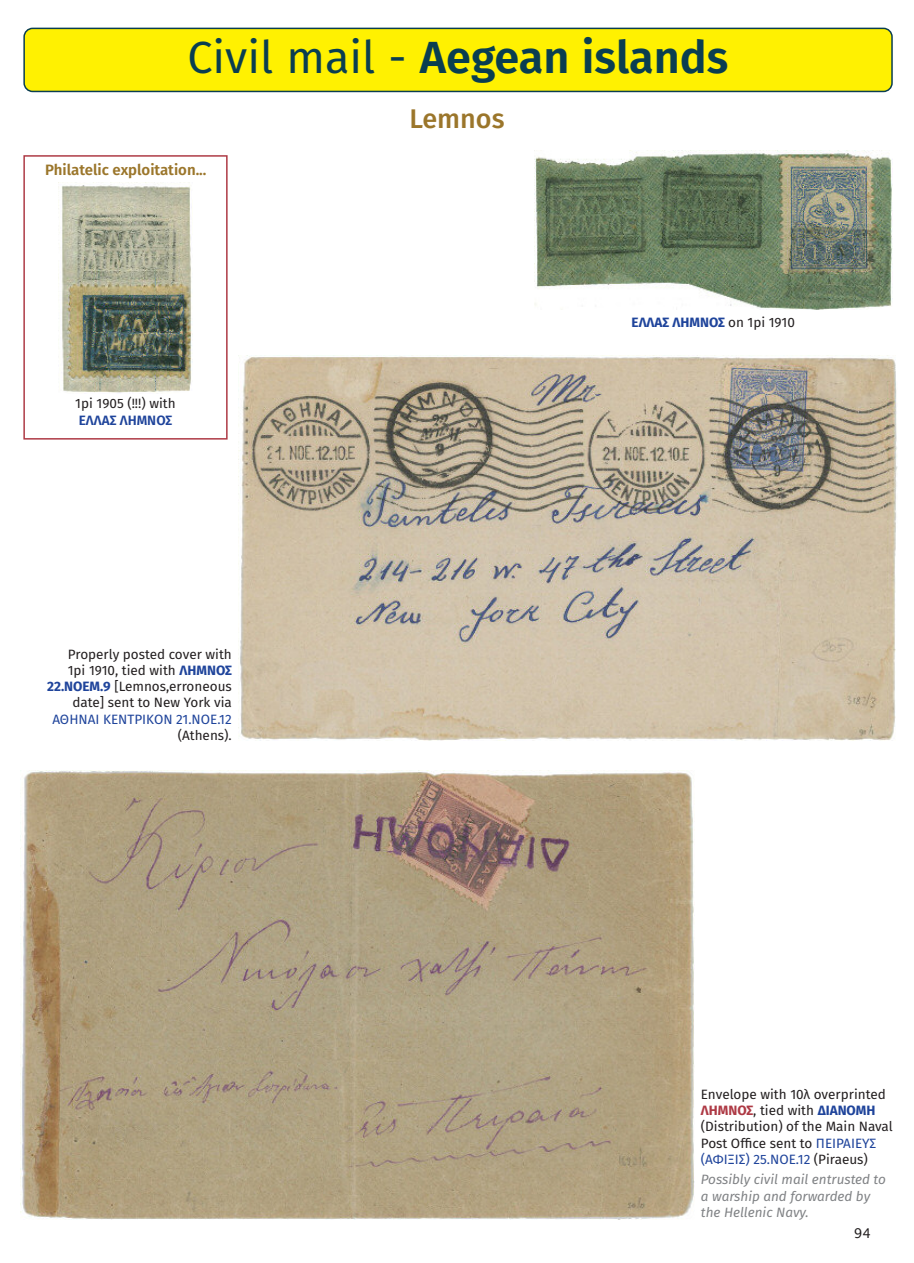
<style>
.page{position:relative;width:914px;height:1263px;background:#fff}
.page>*{position:absolute;margin:0;border:0;box-sizing:border-box;transform-origin:0 0}
.t1{font:600 45px "Fira Sans";color:#0a3e50}
.t2{font:500 27px "Fira Sans";color:#9b762b}
.t3{font:600 15px "Fira Sans";color:#9b762b}
.t4{font:13.5px/16.2px "Fira Sans";color:#231f20;text-align:right}
.t5{font:italic 13.5px/16.2px "Fira Sans";color:#808285}
.t6{font:13.5px "Fira Sans";color:#1f449b}
.t7{font:700 13.5px "Fira Sans";color:#1f449b}
.t8{font:600 13.5px "Fira Sans";color:#1f449b}
.t9{font:13.5px "Lucida Grande";color:#231f20}
.s1{font-weight:400}
.s2{font-weight:700;color:#1f449b}
.s3{font-weight:400;color:#231f20}
.s4{font-weight:700;color:#ae3a45}
.s5{color:#1f449b}
</style>
<div class="page">
<div style="left:23px;top:155px;width:204px;height:285px;border:2px solid #ae3a45"></div>
<div style="left:24px;top:28px;width:868px;height:63px;background:#fff101;border-radius:9px"></div>
<div style="left:23px;top:28px;width:869px;height:64px;border:2px solid #0a3e50;border-radius:9px"></div>
<img style="left:61px;top:182px;width:132px;height:211px">
<img style="left:534px;top:150px;width:358px;height:159px">
<img style="left:239px;top:355px;width:658px;height:386px">
<img style="left:20px;top:770px;width:674px;height:450px">
<h1 class="t1" style="left:187px;top:39px;width:542px"><span class="s1">Civil mail -</span> Aegean islands</h1>
<p class="t3" style="left:45px;top:164px;width:163px">Philatelic exploitation...</p>
<p class="t4" style="left:75px;top:397px;width:102px">1pi 1905 (!!!) with</p>
<p class="t8" style="left:79px;top:415px;width:95px">ΕΛΛΑΣ ΛΗΜΝΟΣ</p>
<p class="t4" style="left:47px;top:647px;width:186px">Properly posted cover with<br>1pi 1910, tied with <span class="s2">ΛΗΜΝΟΣ<br>22.NOEM.9</span> [Lemnos,erroneous date] sent to New York via</p>
<p class="t6" style="left:52px;top:714px;width:181px">ΑΘΗΝΑΙ ΚΕΝΤΡΙΚΟΝ 21.ΝΟΕ.12</p>
<p class="t4" style="left:178px;top:728px;width:56px">(Athens).</p>
<h2 class="t2" style="left:409px;top:108px;width:97px">Lemnos</h2>
<p class="t7" style="left:631px;top:317px;width:165px">ΕΛΛΑΣ ΛΗΜΝΟΣ <span class="s3">on 1pi 1910</span></p>
<p class="t4" style="left:701px;top:1087px;width:193px;text-align:left">Envelope with 10λ overprinted<br><span class="s4">ΛΗΜΝΟΣ</span>, tied with <span class="s2">ΔΙΑΝΟΜΗ </span>(Distribution) of the Main Naval<br>Post Office sent to <span class="s5">ΠΕΙΡΑΙΕΥΣ (ΑΦΙΞΙΣ) 25.ΝΟΕ.12</span> (Piraeus)</p>
<p class="t5" style="left:701px;top:1173px;width:186px">Possibly civil mail entrusted to a warship and forwarded by the Hellenic Navy.</p>
<p class="t9" style="left:853px;top:1225px;width:19px">94</p>
</div>
